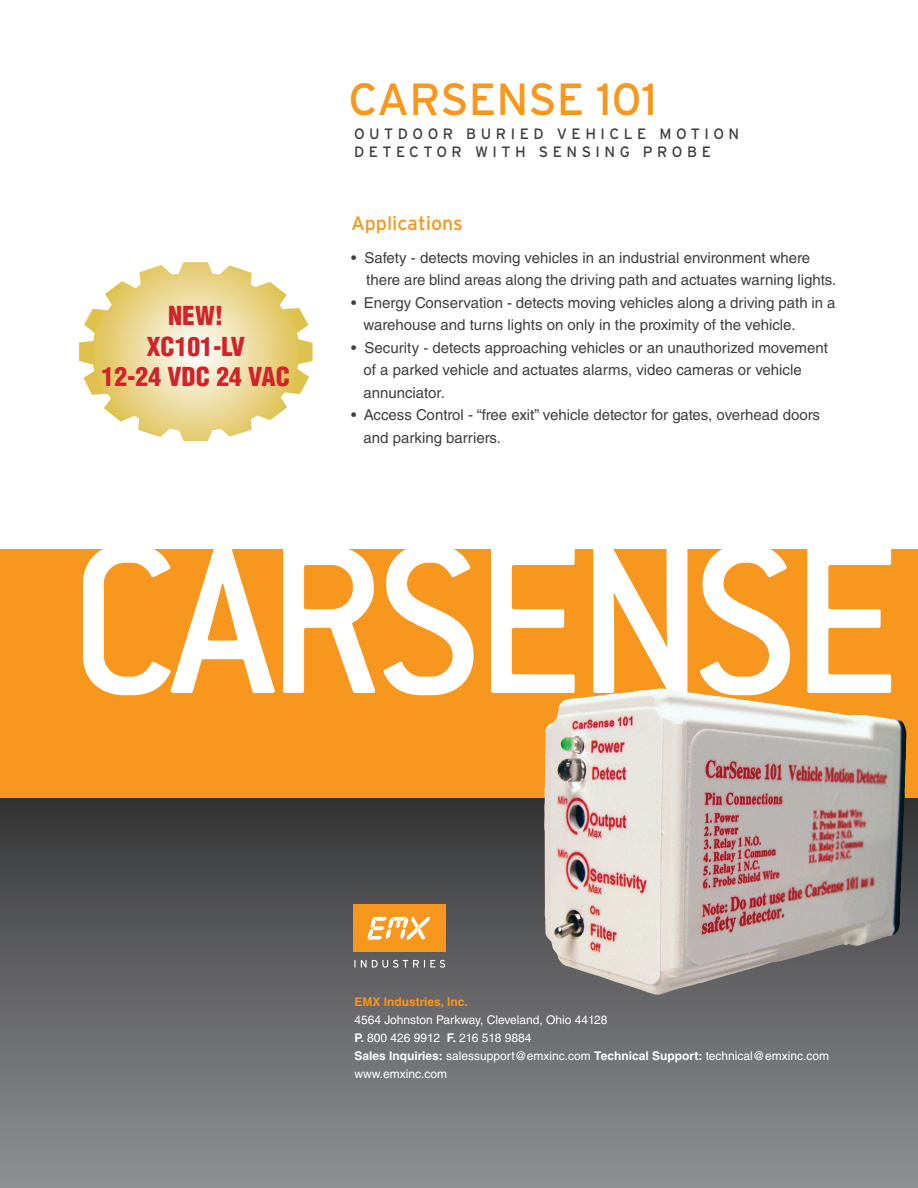
<style>
.page{position:relative;width:918px;height:1188px;background:#fff}
.page>*{position:absolute;margin:0;border:0;box-sizing:border-box;transform-origin:0 0}
.t1{font:500 232.5px "Conduit OSITC";letter-spacing:-.04em;color:#fff}
.t2{font:45px "Interstate";color:#f7971d}
.t3{font:900 condensed 25.5px/30.6px "Helvetica LT Std";color:#d1232a;text-align:center}
.t4{font:19.5px "Interstate";color:#f7971d}
.t5{font:15px/22.5px "Helvetica LT Std";color:#3e3e3f}
.t6{font:15px/18px "Interstate";letter-spacing:.3em;color:#3e3e3f}
.t7{font:12px/18px "Helvetica LT Std";color:#fff}
.t8{font:700 12px "Helvetica LT Std";color:#f7971d}
.s1{font-weight:700}
</style>
<div class="page">
<div style="left:0;top:783px;width:918px;height:405px;background:linear-gradient(to bottom,#333334,#909295)"></div>
<div style="left:0;top:550px;width:918px;height:248px;background:#f7971d"></div>
<div style="left:353px;top:904px;width:93px;height:48px;background:#f7971d"></div>
<svg style="left:354px;top:960px;width:91px;height:8px"></svg>
<svg style="left:367px;top:917px;width:63px;height:23px"></svg>
<img style="left:544px;top:688px;width:363px;height:308px">
<svg style="left:79px;top:262px;width:234px;height:179px"></svg>
<h2 class="t2" style="left:349px;top:74px;width:310px">CARSENSE 101</h2>
<h3 class="t3" style="left:102px;top:300px;width:190px">NEW!<br>XC101-LV<br>12-24 VDC 24 VAC</h3>
<p class="t6" style="left:354px;top:125px;width:387px">OUTDOOR BURIED VEHICLE MOTION<br>DETECTOR WITH SENSING PROBE</p>
<h3 class="t4" style="left:351px;top:212px;width:114px">Applications</h3>
<p class="t5" style="left:366px;top:246px;width:472px;text-indent:-15px">• Safety - detects moving vehicles in an industrial environment where there are blind areas along the driving path and actuates warning lights.</p>
<p class="t5" style="left:364px;top:291px;width:473px;text-indent:-13px">• Energy Conservation - detects moving vehicles along a driving path in a warehouse and turns lights on only in the proximity of the vehicle.</p>
<p class="t5" style="left:364px;top:336px;width:466px;text-indent:-13px">• Security - detects approaching vehicles or an unauthorized movement of a parked vehicle and actuates alarms, video cameras or vehicle annunciator.</p>
<p class="t5" style="left:364px;top:404px;width:458px;text-indent:-13px">• Access Control - “free exit” vehicle detector for gates, overhead doors and parking barriers.</p>
<h1 class="t1" style="left:69px;top:480px;width:834px">CARSENSE</h1>
<p class="t8" style="left:354px;top:994px;width:115px">EMX Industries, Inc.</p>
<p class="t7" style="left:354px;top:1011px;width:476px">4564 Johnston Parkway, Cleveland, Ohio 44128<br><span class="s1">P.</span> 800 426 9912 <span class="s1">F.</span> 216 518 9884<br><span class="s1">Sales Inquiries:</span> salessupport@emxinc.com <span class="s1">Technical Support:</span> technical@emxinc.com www.emxinc.com</p>
</div>
